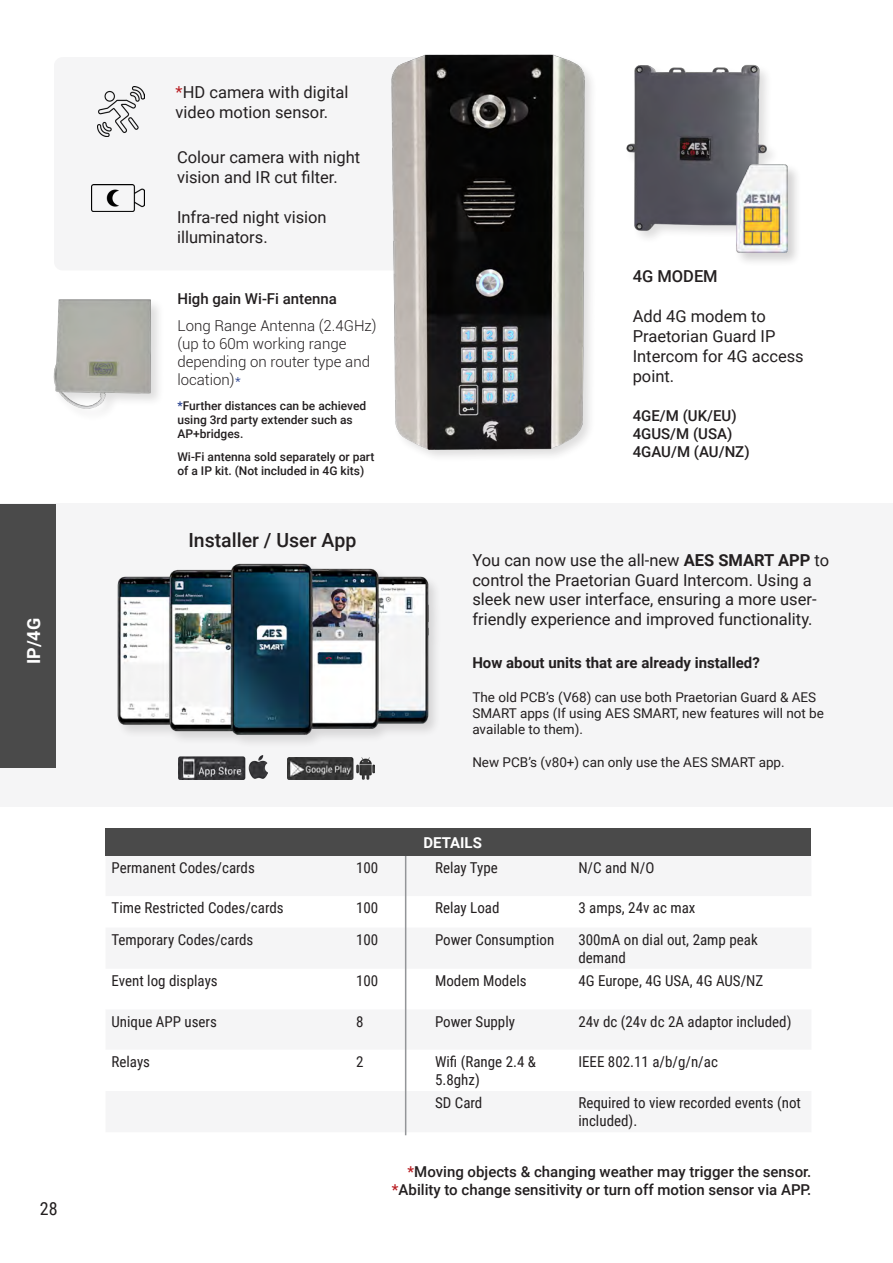
<style>
.page{position:relative;width:893px;height:1263px;background:#fff}
.page>*{position:absolute;margin:0;border:0;box-sizing:border-box;transform-origin:0 0}
.t1{font:500 19.5px "Roboto";color:#231f20}
.t2{font:700 18px "Roboto";color:#fff}
.t3{font:18px "Roboto Condensed";color:#231f20}
.t4{font:16.5px/19.8px "Roboto";color:#231f20}
.t5{font:500 16.5px "Roboto";color:#231f20}
.t6{font:15px/18px "Roboto Condensed";color:#231f20}
.t7{font:500 15px "Roboto";color:#231f20}
.t8{font:300 15px/18px "Roboto";color:#231f20}
.t9{font:700 15px "Roboto";color:#231f20}
.t10{font:700 15px "Roboto";color:#fff}
.t11{font:13.5px/16.2px "Roboto";color:#231f20}
.t12{font:500 12px/14.4px "Roboto";color:#231f20}
.s1{color:#b81c21}
.s2{color:#253f8e}
.s3{font-weight:700}
</style>
<div class="page">
<hr style="left:892px;top:450px;width:1px;height:362px;background:#f5f5f6">
<div style="left:0;top:504px;width:893px;height:303px;background:#f5f5f6"></div>
<div style="left:54px;top:57px;width:385px;height:213px;background:#f5f5f6;border-radius:9px"></div>
<div style="left:0;top:504px;width:55px;height:263px;background:#4a4a4a"></div>
<img style="left:391px;top:54px;width:201px;height:401px">
<img style="left:91px;top:185px;width:54px;height:26px">
<img style="left:97px;top:86px;width:48px;height:51px">
<img style="left:53px;top:299px;width:106px;height:111px">
<img style="left:626px;top:64px;width:146px;height:174px">
<div style="left:116px;top:562px;width:326px;height:186px;background:#231f20;opacity:.15"></div>
<img style="left:116px;top:562px;width:316px;height:176px">
<hr style="left:405px;top:856px;width:1px;height:279px;background:#939598">
<div style="left:106px;top:828px;width:705px;height:27px;background:#4a4a4a"></div>
<img style="left:179px;top:756px;width:89px;height:24px">
<img style="left:287px;top:757px;width:88px;height:23px">
<div style="left:734px;top:163px;width:68px;height:104px;background:#231f20;opacity:.2"></div>
<img style="left:736px;top:165px;width:52px;height:88px">
<p class="t2" style="left:21px;top:664px;width:48px;rotate:-90deg">IP/4G</p>
<p class="t3" style="left:40px;top:1196px;width:19px">28</p>
<p class="t4" style="left:176px;top:82px;width:174px"><span class="s1">*</span>HD camera with digital video motion sensor.</p>
<p class="t4" style="left:177px;top:147px;width:185px">Colour camera with night vision and IR cut filter.</p>
<p class="t4" style="left:177px;top:206px;width:151px">Infra-red night vision illuminators.</p>
<p class="t7" style="left:177px;top:288px;width:161px">High gain Wi-Fi antenna</p>
<p class="t8" style="left:177px;top:316px;width:201px">Long Range Antenna (2.4GHz) (up to 60m working range depending on router type and location)<span class="s2">*</span></p>
<p class="t12" style="left:177px;top:398px;width:190px"><span class="s2">*</span>Further distances can be achieved using 3rd party extender such as<br>AP+bridges.</p>
<p class="t12" style="left:177px;top:449px;width:199px">Wi-Fi antenna sold separately or part of a IP kit. (Not included in 4G kits)</p>
<p class="t1" style="left:188px;top:526px;width:170px">Installer / User App</p>
<p class="t5" style="left:633px;top:265px;width:87px">4G MODEM</p>
<p class="t4" style="left:633px;top:306px;width:173px">Add 4G modem to<br>Praetorian Guard IP<br>Intercom for 4G access point.</p>
<p class="t7" style="left:633px;top:405px;width:105px">4GE/M (UK/EU)</p>
<p class="t7" style="left:633px;top:423px;width:101px">4GUS/M (USA)</p>
<p class="t7" style="left:633px;top:441px;width:118px">4GAU/M (AU/NZ)</p>
<p class="t4" style="left:472px;top:549px;width:358px">You can now use the all-new <span class="s3">AES SMART APP</span> to control the Praetorian Guard Intercom. Using a sleek new user interface, ensuring a more user&shy;friendly experience and improved functionality.</p>
<p class="t9" style="left:472px;top:652px;width:289px">How about units that are already installed?</p>
<p class="t11" style="left:472px;top:688px;width:353px">The old PCB’s (V68) can use both Praetorian Guard &amp; AES<br>SMART apps (If using AES SMART, new features will not be available to them).</p>
<p class="t11" style="left:472px;top:753px;width:314px">New PCB’s (v80+) can only use the AES SMART app.</p>
<p class="t10" style="left:423px;top:832px;width:60px">DETAILS</p>
<p class="t6" style="left:112px;top:858px;width:145px">Permanent Codes/cards</p>
<p class="t6" style="left:356px;top:858px;width:24px">100</p>
<p class="t6" style="left:435px;top:858px;width:64px">Relay Type</p>
<p class="t6" style="left:578px;top:858px;width:77px">N/C and N/O</p>
<p class="t6" style="left:112px;top:898px;width:174px">Time Restricted Codes/cards</p>
<p class="t6" style="left:356px;top:898px;width:24px">100</p>
<p class="t6" style="left:435px;top:898px;width:66px">Relay Load</p>
<p class="t6" style="left:578px;top:898px;width:119px">3 amps, 24v ac max</p>
<p class="t6" style="left:112px;top:930px;width:143px">Temporary Codes/cards</p>
<p class="t6" style="left:356px;top:930px;width:24px">100</p>
<p class="t6" style="left:435px;top:930px;width:121px">Power Consumption</p>
<p class="t6" style="left:578px;top:930px;width:181px">300mA on dial out, 2amp peak demand</p>
<p class="t6" style="left:112px;top:971px;width:108px">Event log displays</p>
<p class="t6" style="left:356px;top:971px;width:24px">100</p>
<p class="t6" style="left:435px;top:971px;width:93px">Modem Models</p>
<p class="t6" style="left:578px;top:971px;width:187px">4G Europe, 4G USA, 4G AUS/NZ</p>
<p class="t6" style="left:112px;top:1012px;width:107px">Unique APP users</p>
<p class="t6" style="left:356px;top:1012px;width:9px">8</p>
<p class="t6" style="left:435px;top:1012px;width:82px">Power Supply</p>
<p class="t6" style="left:578px;top:1012px;width:215px">24v dc (24v dc 2A adaptor included)</p>
<p class="t6" style="left:112px;top:1052px;width:40px">Relays</p>
<p class="t6" style="left:356px;top:1052px;width:9px">2</p>
<p class="t6" style="left:435px;top:1052px;width:102px">Wifi (Range 2.4 &amp;<br>5.8ghz)</p>
<p class="t6" style="left:578px;top:1052px;width:141px">IEEE 802.11 a/b/g/n/ac</p>
<p class="t6" style="left:435px;top:1093px;width:49px">SD Card</p>
<p class="t6" style="left:578px;top:1093px;width:224px">Required to view recorded events (not included).</p>
<p class="t7" style="left:408px;top:1161px;width:405px"><span class="s1">*</span>Moving objects &amp; changing weather may trigger the sensor.</p>
<p class="t7" style="left:392px;top:1179px;width:421px"><span class="s1">*</span>Ability to change sensitivity or turn off motion sensor via APP.</p>
</div>
